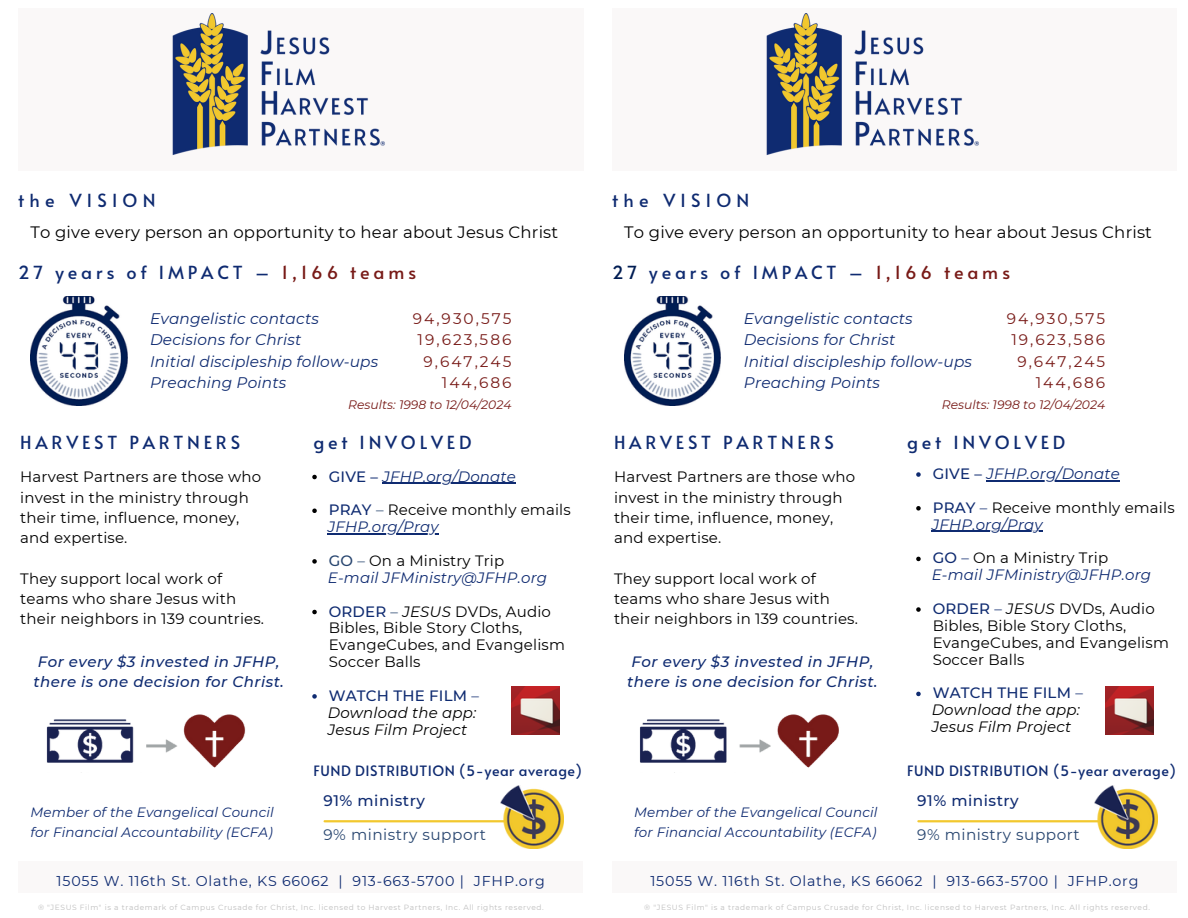
<style>
.page{position:relative;width:1188px;height:918px;background:#fff}
.page>*{position:absolute;margin:0;border:0;box-sizing:border-box;transform-origin:0 0}
.t1{font:18px "Alata";letter-spacing:.21em;color:#0f2b71}
.t2{font:18px "Alata";letter-spacing:.29em;color:#0f2b71}
.t3{font:16.5px "Montserrat";letter-spacing:.01em;color:#000}
.t4{font:italic 15.3px/21.3px "Montserrat";letter-spacing:.01em;color:#0f2b71}
.t5{font:15.3px/21.3px "Montserrat";letter-spacing:.13em;color:#781a17;text-align:right}
.t6{font:15.3px "Montserrat";letter-spacing:.035em;color:#27456f}
.t7{font:500 15.3px "Montserrat";letter-spacing:.035em;color:#0f2b71}
.t8{font:15px/20.2px "Montserrat";letter-spacing:.01em;color:#000}
.t9{font:italic 15px "Montserrat";letter-spacing:.01em;color:#0f2b71}
.t10{font:italic 500 15px/20.2px "Montserrat";letter-spacing:.035em;color:#0f2b71}
.t11{font:italic 15px/16.8px "Montserrat";letter-spacing:.01em;color:#000}
.t12{font:500 15px "Montserrat";letter-spacing:.01em;color:#0f2b71}
.t13{font:14.25px "Montserrat";letter-spacing:.055em;color:#0f2b71}
.t14{font:14.25px "Alata";letter-spacing:.035em;color:#0f2b71}
.t15{font:italic 13.5px/19px "Montserrat";letter-spacing:.01em;color:#0f2b71}
.t16{font:italic 12.3px "Montserrat";color:#781a17}
.t17{font:7.5px "Montserrat";letter-spacing:.075em;color:#bebebe}
.s1{color:#781a17}
.s2{color:#001d53}
.s3{font-weight:500;font-style:normal}
.s4{font-weight:500;color:#0f2b71}
.s5{color:#27456f}
.s6{font-weight:500;color:#27456f}
.s7{font-style:italic}
.s8{font-weight:400}
.s9{color:#0f2b71}
</style>
<div class="page">
<div style="left:18px;top:861px;width:565px;height:32px;background:#faf8f8"></div>
<img style="left:46px;top:714px;width:200px;height:59px">
<svg style="left:312px;top:475px;width:5px;height:4px"></svg>
<hr style="left:382px;top:483px;width:134px;height:1px;background:#0f2b71">
<svg style="left:312px;top:509px;width:5px;height:4px"></svg>
<hr style="left:328px;top:533px;width:111px;height:1px;background:#0f2b71">
<svg style="left:312px;top:559px;width:5px;height:5px"></svg>
<svg style="left:312px;top:610px;width:5px;height:4px"></svg>
<svg style="left:312px;top:694px;width:5px;height:5px"></svg>
<img style="left:511px;top:686px;width:49px;height:49px">
<img style="left:501px;top:785px;width:63px;height:63px">
<hr style="left:325px;top:820px;width:180px;height:2px;background:#f2c82e">
<img style="left:30px;top:296px;width:97px;height:109px">
<div style="left:18px;top:8px;width:565px;height:162px;background:#faf8f8"></div>
<img style="left:172px;top:13px;width:213px;height:142px">
<div style="left:612px;top:861px;width:565px;height:32px;background:#faf8f8"></div>
<img style="left:640px;top:714px;width:199px;height:59px">
<img style="left:1105px;top:686px;width:49px;height:49px">
<img style="left:1094px;top:785px;width:63px;height:63px">
<hr style="left:918px;top:820px;width:181px;height:2px;background:#f2c82e">
<img style="left:624px;top:296px;width:97px;height:109px">
<div style="left:612px;top:8px;width:565px;height:162px;background:#faf8f8"></div>
<img style="left:766px;top:13px;width:213px;height:142px">
<svg style="left:916px;top:472px;width:5px;height:5px"></svg>
<hr style="left:986px;top:480px;width:134px;height:1px;background:#0f2b71">
<svg style="left:916px;top:506px;width:5px;height:5px"></svg>
<hr style="left:932px;top:531px;width:111px;height:1px;background:#0f2b71">
<svg style="left:916px;top:557px;width:5px;height:4px"></svg>
<svg style="left:916px;top:607px;width:5px;height:5px"></svg>
<svg style="left:916px;top:692px;width:5px;height:4px"></svg>
<h4 class="t2" style="left:18px;top:187px;width:139px">the VISION</h4>
<h4 class="t2" style="left:612px;top:187px;width:139px">the VISION</h4>
<h4 class="t3" style="left:30px;top:222px;width:529px">To give every person an opportunity to hear about Jesus Christ</h4>
<p class="t3" style="left:624px;top:222px;width:529px">To give every person an opportunity to hear about Jesus Christ</p>
<h5 class="t1" style="left:18px;top:259px;width:400px">27 years of IMPACT – <span class="s1">1,166 teams</span></h5>
<h1 class="t5" style="left:413px;top:308px;width:100px">94,930,575<br>19,623,586<br>9,647,245<br>144,686</h1>
<h4 class="t4" style="left:150px;top:308px;width:230px">Evangelistic contacts<br>Decisions for Christ<br>Initial discipleship follow-ups<br>Preaching Points</h4>
<p class="t1" style="left:612px;top:259px;width:400px"><span class="s2">27</span> years of IMPACT – <span class="s1">1,166 teams</span></p>
<p class="t5" style="left:1007px;top:308px;width:100px">94,930,575<br>19,623,586<br>9,647,245<br>144,686</p>
<p class="t4" style="left:744px;top:308px;width:230px">Evangelistic contacts<br>Decisions for Christ<br>Initial discipleship follow-ups<br>Preaching Points</p>
<h3 class="t16" style="left:348px;top:397px;width:165px">Results: 1998 to 12/04/2024</h3>
<p class="t16" style="left:942px;top:397px;width:165px">Results: 1998 to 12/04/2024</p>
<h2 class="t1" style="left:20px;top:429px;width:221px">HARVEST PARTNERS</h2>
<h1 class="t1" style="left:313px;top:429px;width:160px">get INVOLVED</h1>
<h4 class="t1" style="left:614px;top:429px;width:221px">HARVEST PARTNERS</h4>
<p class="t1" style="left:907px;top:429px;width:160px">get INVOLVED</p>
<h5 class="t8" style="left:20px;top:467px;width:243px">Harvest Partners are those who invest in the ministry through their time, influence, money, and expertise.</h5>
<p class="t8" style="left:20px;top:568px;width:245px">They support local work of teams who share Jesus with their neighbors in 139 countries.</p>
<h4 class="t10" style="left:33px;top:652px;width:252px">For every $3 invested in JFHP, there is one decision for Christ.</h4>
<p class="t9" style="left:329px;top:467px;width:189px"><span class="s3">GIVE –</span> JFHP.org/Donate</p>
<p class="t8" style="left:329px;top:500px;width:244px"><span class="s4">PRAY</span> <span class="s5">–</span> Receive monthly emails</p>
<h2 class="t9" style="left:328px;top:518px;width:112px">JFHP.org/Pray</h2>
<h2 class="t8" style="left:329px;top:550px;width:177px"><span class="s6">GO</span> <span class="s5">–</span> On a Ministry Trip</h2>
<h2 class="t9" style="left:328px;top:568px;width:221px">E-mail JFMinistry@JFHP.org</h2>
<h2 class="t8" style="left:329px;top:601px;width:224px"><span class="s4">ORDER</span> <span class="s5">–</span> <span class="s7">JESUS</span> DVDs, Audio</h2>
<h2 class="t8" style="left:329px;top:620px;width:238px;line-height:16.8px">Bibles, Bible Story Cloths,<br>EvangeCubes, and Evangelism<br>Soccer Balls</h2>
<h2 class="t12" style="left:329px;top:686px;width:152px">WATCH THE FILM <span class="s8">–</span></h2>
<p class="t11" style="left:328px;top:704px;width:150px">Download the app:<br>Jesus Film Project</p>
<p class="t8" style="left:614px;top:467px;width:243px">Harvest Partners are those who invest in the ministry through their time, influence, money, and expertise.</p>
<h4 class="t8" style="left:614px;top:568px;width:245px">They support local work of teams who share Jesus with their neighbors in 139 countries.</h4>
<h4 class="t10" style="left:627px;top:652px;width:252px">For every $3 invested in JFHP, there is one decision for Christ.</h4>
<p class="t9" style="left:933px;top:465px;width:189px"><span class="s3">GIVE –</span> JFHP.org/Donate</p>
<h5 class="t8" style="left:933px;top:497px;width:244px"><span class="s4">PRAY</span> <span class="s9">–</span> Receive monthly emails</h5>
<p class="t9" style="left:932px;top:515px;width:112px">JFHP.org/Pray</p>
<p class="t8" style="left:933px;top:548px;width:177px"><span class="s4">GO</span> <span class="s9">–</span> On a Ministry Trip</p>
<p class="t9" style="left:932px;top:566px;width:221px">E-mail JFMinistry@JFHP.org</p>
<p class="t8" style="left:933px;top:599px;width:224px"><span class="s4">ORDER</span> <span class="s9">–</span> <span class="s7">JESUS</span> DVDs, Audio</p>
<h4 class="t8" style="left:933px;top:617px;width:238px;line-height:16.8px">Bibles, Bible Story Cloths,<br>EvangeCubes, and Evangelism<br>Soccer Balls</h4>
<h4 class="t12" style="left:933px;top:684px;width:152px">WATCH THE FILM <span class="s8">–</span></h4>
<p class="t11" style="left:932px;top:702px;width:150px">Download the app:<br>Jesus Film Project</p>
<h4 class="t14" style="left:313px;top:760px;width:270px">FUND DISTRIBUTION (5-year average)</h4>
<p class="t14" style="left:907px;top:760px;width:270px">FUND DISTRIBUTION (5-year average)</p>
<h2 class="t15" style="left:30px;top:803px;width:245px">Member of the Evangelical Council for Financial Accountability (ECFA)</h2>
<h4 class="t7" style="left:323px;top:791px;width:103px">91% ministry</h4>
<h4 class="t6" style="left:323px;top:826px;width:164px">9% ministry support</h4>
<h4 class="t15" style="left:634px;top:803px;width:245px">Member of the Evangelical Council for Financial Accountability (ECFA)</h4>
<h5 class="t7" style="left:917px;top:791px;width:103px">91% ministry</h5>
<h5 class="t6" style="left:917px;top:826px;width:164px">9% ministry support</h5>
<p class="t13" style="left:57px;top:872px;width:490px">15055 W. 116th St. Olathe, KS 66062 | 913-663-5700 | JFHP.org</p>
<h4 class="t13" style="left:650px;top:872px;width:490px">15055 W. 116th St. Olathe, KS 66062 | 913-663-5700 | JFHP.org</h4>
<h4 class="t17" style="left:38px;top:903px;width:507px">® "JESUS Film" is a trademark of Campus Crusade for Christ, Inc. licensed to Harvest Partners, Inc. All rights reserved.</h4>
<h3 class="t17" style="left:644px;top:903px;width:507px">® "JESUS Film" is a trademark of Campus Crusade for Christ, Inc. licensed to Harvest Partners, Inc. All rights reserved.</h3>
</div>
